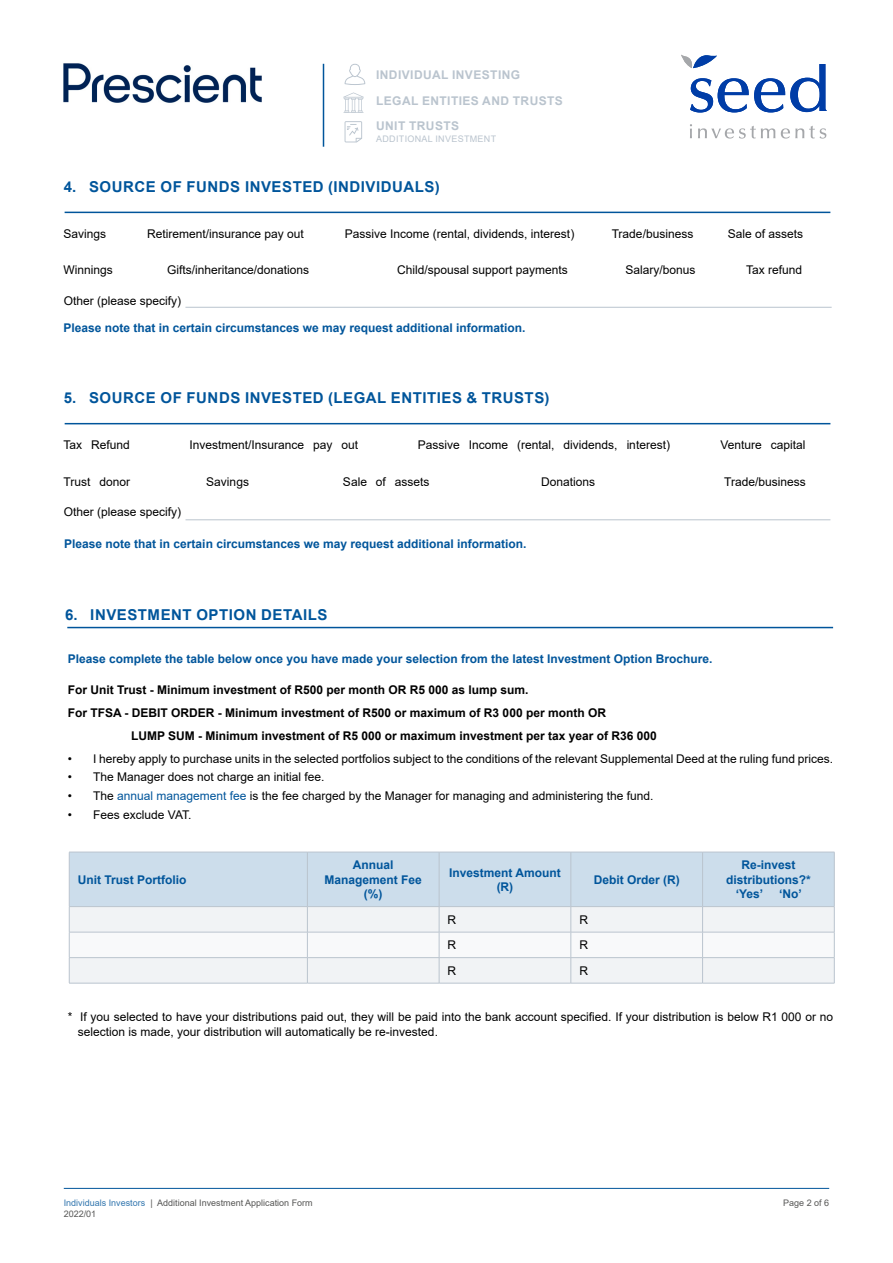
<style>
.page{position:relative;width:893px;height:1263px;background:#fff}
.page>*{position:absolute;margin:0;border:0;box-sizing:border-box;transform-origin:0 0}
.t1{font:700 15px "Arial";letter-spacing:.035em;color:#00559b}
.t2{font:12px/14.4px "Arial";color:#000}
.t3{font:700 12px/14.4px "Arial";color:#00559b;text-align:center}
.t4{font:700 12px "Arial";color:#000}
.t5{font:700 12px/25.2px "Arial";letter-spacing:.035em;color:#bac4ce}
.t6{font:9px "Arial";color:#575756}
.t7{font:9px "Arial";letter-spacing:.035em;color:#bac4ce}
.s1{color:#00559b}
.s2{color:#3377af}
</style>
<div class="page">
<hr style="left:64px;top:1188px;width:765px;height:1px;background:#00559b">
<svg style="left:345px;top:121px;width:17px;height:21px"></svg>
<hr style="left:323px;top:64px;width:1px;height:83px;background:#00559b">
<svg style="left:345px;top:64px;width:20px;height:21px"></svg>
<svg style="left:343px;top:92px;width:21px;height:21px"></svg>
<img style="left:63px;top:63px;width:199px;height:40px">
<svg style="left:690px;top:124px;width:2px;height:14px"></svg>
<svg style="left:698px;top:126px;width:77px;height:13px"></svg>
<svg style="left:781px;top:126px;width:45px;height:13px"></svg>
<svg style="left:681px;top:55px;width:146px;height:57px"></svg>
<hr style="left:67px;top:627px;width:766px;height:1px;background:#00559b">
<hr style="left:307px;top:983px;width:132px;height:1px;background:#bac4ce">
<hr style="left:439px;top:983px;width:132px;height:1px;background:#bac4ce">
<hr style="left:571px;top:983px;width:132px;height:1px;background:#bac4ce">
<hr style="left:703px;top:983px;width:131px;height:1px;background:#bac4ce">
<svg style="left:69px;top:852px;width:766px;height:131px"></svg>
<hr style="left:703px;top:957px;width:131px;height:1px;background:#bac4ce">
<hr style="left:69px;top:983px;width:238px;height:1px;background:#bac4ce">
<hr style="left:65px;top:212px;width:765px;height:1px;background:#00559b">
<hr style="left:185px;top:307px;width:647px;height:1px;background:#bac4ce">
<hr style="left:65px;top:423px;width:765px;height:1px;background:#00559b">
<hr style="left:186px;top:519px;width:644px;height:1px;background:#bac4ce">
<p class="t5" style="left:376px;top:63px;width:188px">INDIVIDUAL INVESTING<br>LEGAL ENTITIES AND TRUSTS</p>
<p class="t5" style="left:376px;top:113px;width:85px">UNIT TRUSTS</p>
<p class="t7" style="left:376px;top:133px;width:122px">ADDITIONAL INVESTMENT</p>
<p class="t1" style="left:64px;top:176px;width:377px">4. SOURCE OF FUNDS INVESTED (INDIVIDUALS)</p>
<p class="t2" style="left:63px;top:226px;width:44px">Savings</p>
<p class="t2" style="left:147px;top:226px;width:158px">Retirement/insurance pay out</p>
<p class="t2" style="left:345px;top:226px;width:231px">Passive Income (rental, dividends, interest)</p>
<p class="t2" style="left:612px;top:226px;width:83px">Trade/business</p>
<p class="t2" style="left:728px;top:226px;width:77px">Sale of assets</p>
<p class="t2" style="left:64px;top:263px;width:51px">Winnings</p>
<p class="t2" style="left:167px;top:263px;width:144px">Gifts/inheritance/donations</p>
<p class="t2" style="left:397px;top:263px;width:172px">Child/spousal support payments</p>
<p class="t2" style="left:625px;top:263px;width:72px">Salary/bonus</p>
<p class="t2" style="left:746px;top:263px;width:58px">Tax refund</p>
<p class="t2" style="left:64px;top:293px;width:119px">Other (please specify)</p>
<p class="t3" style="left:63px;top:321px;width:464px">Please note that in certain circumstances we may request additional information.</p>
<p class="t1" style="left:64px;top:387px;width:487px">5. SOURCE OF FUNDS INVESTED (LEGAL ENTITIES &amp; TRUSTS)</p>
<p class="t2" style="left:64px;top:438px;width:68px">Tax Refund</p>
<p class="t2" style="left:189px;top:438px;width:170px">Investment/Insurance pay out</p>
<p class="t2" style="left:418px;top:438px;width:254px">Passive Income (rental, dividends, interest)</p>
<p class="t2" style="left:720px;top:438px;width:87px">Venture capital</p>
<p class="t2" style="left:64px;top:474px;width:68px">Trust donor</p>
<p class="t2" style="left:206px;top:474px;width:44px">Savings</p>
<p class="t2" style="left:343px;top:474px;width:88px">Sale of assets</p>
<p class="t2" style="left:541px;top:474px;width:56px">Donations</p>
<p class="t2" style="left:724px;top:474px;width:83px">Trade/business</p>
<p class="t2" style="left:64px;top:505px;width:119px">Other (please specify)</p>
<p class="t3" style="left:64px;top:537px;width:464px">Please note that in certain circumstances we may request additional information.</p>
<p class="t1" style="left:65px;top:604px;width:264px">6. INVESTMENT OPTION DETAILS</p>
<p class="t3" style="left:68px;top:651px;width:646px">Please complete the table below once you have made your selection from the latest Investment Option Brochure.</p>
<p class="t4" style="left:68px;top:681px;width:462px">For Unit Trust - Minimum investment of R500 per month OR R5 000 as lump sum.</p>
<p class="t4" style="left:68px;top:704px;width:540px">For TFSA - DEBIT ORDER - Minimum investment of R500 or maximum of R3 000 per month OR</p>
<p class="t4" style="left:131px;top:727px;width:527px">LUMP SUM - Minimum investment of R5 000 or maximum investment per tax year of R36 000</p>
<p class="t2" style="left:68px;top:751px;width:767px">• I hereby apply to purchase units in the selected portfolios subject to the conditions of the relevant Supplemental Deed at the ruling fund prices.</p>
<p class="t2" style="left:68px;top:770px;width:258px">• The Manager does not charge an initial fee.</p>
<p class="t2" style="left:68px;top:788px;width:587px">• The <span class="s1">annual management fee</span> is the fee charged by the Manager for managing and administering the fund.</p>
<p class="t2" style="left:68px;top:807px;width:125px">• Fees exclude VAT.</p>
<p class="t3" style="left:78px;top:872px;width:110px">Unit Trust Portfolio</p>
<p class="t3" style="left:325px;top:858px;width:99px">Annual<br>Management Fee (%)</p>
<p class="t3" style="left:449px;top:865px;width:113px">Investment Amount (R)</p>
<p class="t3" style="left:594px;top:872px;width:88px">Debit Order (R)</p>
<p class="t3" style="left:741px;top:858px;width:56px">Re-invest</p>
<p class="t3" style="left:726px;top:872px;width:86px">distributions?*</p>
<p class="t3" style="left:736px;top:887px;width:29px">‘Yes’</p>
<p class="t3" style="left:779px;top:887px;width:24px">‘No’</p>
<p class="t2" style="left:448px;top:912px;width:10px">R</p>
<p class="t2" style="left:579px;top:912px;width:10px">R</p>
<p class="t2" style="left:448px;top:938px;width:10px">R</p>
<p class="t2" style="left:579px;top:938px;width:10px">R</p>
<p class="t2" style="left:448px;top:963px;width:10px">R</p>
<p class="t2" style="left:579px;top:963px;width:10px">R</p>
<p class="t2" style="left:78px;top:1010px;width:757px;text-indent:-10px">* If you selected to have your distributions paid out, they will be paid into the bank account specified. If your distribution is below R1 000 or no selection is made, your distribution will automatically be re-invested.</p>
<p class="t6" style="left:64px;top:1196px;width:250px"><span class="s2">Individuals Investors</span> | Additional Investment Application Form</p>
<p class="t6" style="left:783px;top:1196px;width:48px">Page 2 of 6</p>
<p class="t6" style="left:64px;top:1207px;width:34px">2022/01</p>
</div>
